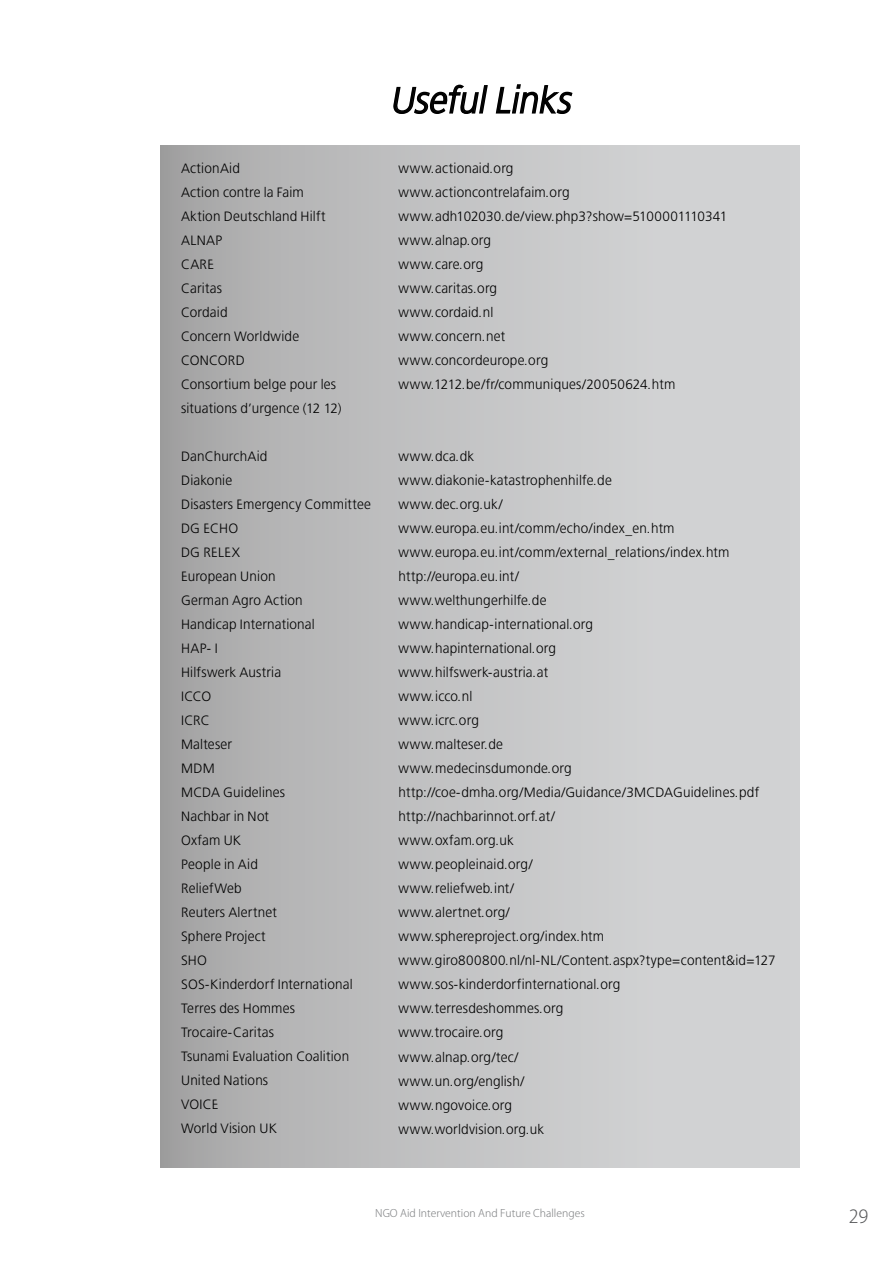
<style>
.page{position:relative;width:893px;height:1263px;background:#fff}
.page>*{position:absolute;margin:0;border:0;box-sizing:border-box;transform-origin:0 0}
.t1{font:italic 36px "Bastardus Sans";color:#000}
.t2{font:300 18px "Koz Go Pro";color:#58595b}
.t3{font:13.5px/24px "Bastardus Sans";letter-spacing:.015em;color:#000}
.t4{font:300 10.5px "Koz Go Pro";color:#808284}
</style>
<div class="page">
<div style="left:160px;top:146px;width:639px;height:1021px;background:linear-gradient(to right,#aaa,#dadbdc)"></div>
<svg style="left:393px;top:84px;width:95px;height:30px"></svg>
<svg style="left:495px;top:84px;width:78px;height:30px"></svg>
<p class="t3" style="left:181px;top:156px;width:162px">ActionAid<br>Action contre la Faim<br>Aktion Deutschland Hilft<br>ALNAP<br>CARE<br>Caritas<br>Cordaid<br>Concern Worldwide<br>CONCORD<br>Consortium belge pour les situations d’urgence (12 12)</p>
<p class="t3" style="left:181px;top:444px;width:191px">DanChurchAid<br>Diakonie<br>Disasters Emergency Committee<br>DG ECHO<br>DG RELEX<br>European Union<br>German Agro Action<br>Handicap International<br>HAP- I<br>Hilfswerk Austria<br>ICCO<br>ICRC<br>Malteser<br>MDM<br>MCDA Guidelines<br>Nachbar in Not<br>Oxfam UK<br>People in Aid<br>ReliefWeb<br>Reuters Alertnet<br>Sphere Project<br>SHO<br>SOS-Kinderdorf International<br>Terres des Hommes<br>Trocaire-Caritas<br>Tsunami Evaluation Coalition<br>United Nations<br>VOICE<br>World Vision UK</p>
<h1 class="t1" style="left:390px;top:79px;width:189px">UsefulLinks</h1>
<p class="t3" style="left:399px;top:157px;width:330px">www.actionaid.org<br>www.actioncontrelafaim.org www.adh102030.de/view.php3?show=5100001110341 www.alnap.org<br>www.care.org<br>www.caritas.org<br>www.cordaid.nl<br>www.concern.net<br>www.concordeurope.org www.1212.be/fr/communiques/20050624.htm</p>
<p class="t3" style="left:399px;top:445px;width:379px">www.dca.dk<br>www.diakonie-katastrophenhilfe.de<br>www.dec.org.uk/ www.europa.eu.int/comm/echo/index_en.htm www.europa.eu.int/comm/external_relations/index.htm http://europa.eu.int/<br>www.welthungerhilfe.de<br>www.handicap-international.org<br>www.hapinternational.org<br>www.hilfswerk-austria.at<br>www.icco.nl<br>www.icrc.org<br>www.malteser.de<br>www.medecinsdumonde.org http://coe-dmha.org/Media/Guidance/3MCDAGuidelines.pdf http://nachbarinnot.orf.at/<br>www.oxfam.org.uk<br>www.peopleinaid.org/<br>www.reliefweb.int/<br>www.alertnet.org/<br>www.sphereproject.org/index.htm www.giro800800.nl/nl-NL/Content.aspx?type=content&amp;id=127 www.sos-kinderdorfinternational.org www.terresdeshommes.org<br>www.trocaire.org<br>www.alnap.org/tec/<br>www.un.org/english/<br>www.ngovoice.org<br>www.worldvision.org.uk</p>
<p class="t4" style="left:375px;top:1207px;width:211px">NGO Aid Intervention And Future Challenges</p>
<h2 class="t2" style="left:849px;top:1205px;width:21px">29</h2>
</div>
